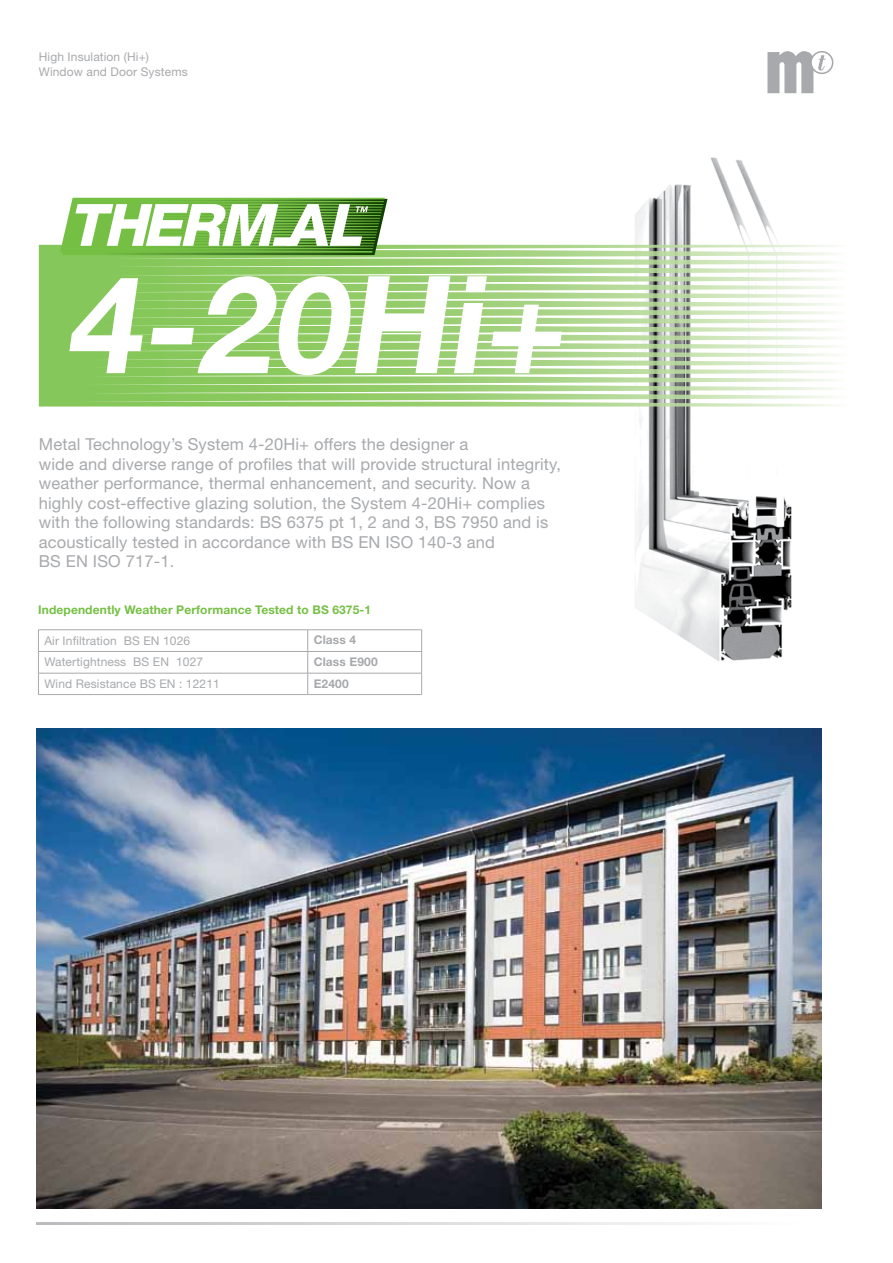
<style>
.page{position:relative;width:893px;height:1263px;background:#fff}
.page>*{position:absolute;margin:0;border:0;box-sizing:border-box;transform-origin:0 0}
.t1{font:16.5px/19.5px "Helvetica Neue";letter-spacing:.01em;color:#a7a9ac}
.t2{font:12px/15.8px "Helvetica Neue";letter-spacing:.01em;color:#a7a9ac}
.t3{font:700 12px "Helvetica Neue";letter-spacing:.01em;color:#75c044}
.t4{font:700 12px "Helvetica Neue";letter-spacing:.01em;color:#a7a9ac}
</style>
<div class="page">
<img style="left:273px;top:157px;width:519px;height:537px">
<img style="left:36px;top:729px;width:785px;height:480px">
<svg style="left:767px;top:51px;width:66px;height:42px"></svg>
<svg style="left:36px;top:1223px;width:661px;height:2px"></svg>
<hr style="left:38px;top:651px;width:270px;height:1px;background:#a7a9ac">
<hr style="left:308px;top:651px;width:114px;height:1px;background:#a7a9ac">
<hr style="left:38px;top:673px;width:270px;height:1px;background:#a7a9ac">
<hr style="left:308px;top:673px;width:114px;height:1px;background:#a7a9ac">
<svg style="left:307px;top:630px;width:1px;height:64px"></svg>
<hr style="left:38px;top:629px;width:270px;height:1px;background:#a7a9ac">
<hr style="left:308px;top:629px;width:114px;height:1px;background:#a7a9ac">
<svg style="left:38px;top:630px;width:1px;height:64px"></svg>
<svg style="left:421px;top:630px;width:1px;height:64px"></svg>
<hr style="left:38px;top:694px;width:270px;height:1px;background:#a7a9ac">
<hr style="left:308px;top:694px;width:114px;height:1px;background:#a7a9ac">
<svg style="left:39px;top:245px;width:795px;height:162px"></svg>
<svg style="left:69px;top:276px;width:493px;height:99px"></svg>
<svg style="left:60px;top:198px;width:327px;height:57px"></svg>
<p class="t2" style="left:39px;top:48px;width:150px">High Insulation (Hi+)<br>Window and Door Systems</p>
<p class="t1" style="left:39px;top:434px;width:524px">Metal Technology’s System 4-20Hi+ offers the designer a<br>wide and diverse range of profiles that will provide structural integrity, weather performance, thermal enhancement, and security. Now a highly cost-effective glazing solution, the System 4-20Hi+ complies with the following standards: BS 6375 pt 1, 2 and 3, BS 7950 and is acoustically tested in accordance with BS EN ISO 140-3 and<br>BS EN ISO 717-1.</p>
<p class="t3" style="left:38px;top:602px;width:334px">Independently Weather Performance Tested to BS 6375-1</p>
<p class="t2" style="left:44px;top:632px;width:147px">Air Infiltration BS EN 1026</p>
<p class="t4" style="left:314px;top:633px;width:44px">Class 4</p>
<p class="t2" style="left:44px;top:654px;width:160px">Watertightness BS EN 1027</p>
<p class="t4" style="left:314px;top:654px;width:65px">Class E900</p>
<p class="t2" style="left:44px;top:675px;width:177px">Wind Resistance BS EN : 12211</p>
<p class="t4" style="left:314px;top:676px;width:36px">E2400</p>
</div>
